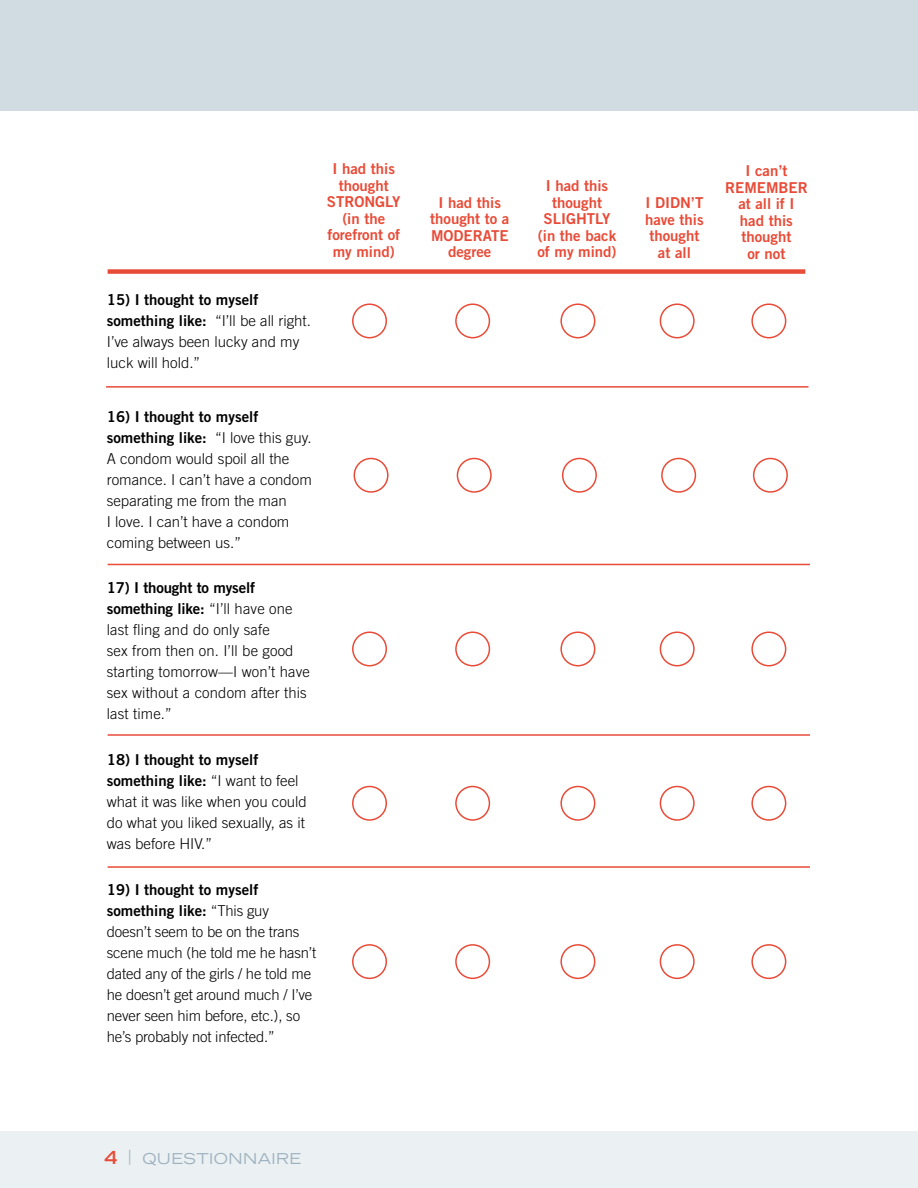
<style>
.page{position:relative;width:918px;height:1188px;background:#fff}
.page>*{position:absolute;margin:0;border:0;box-sizing:border-box;transform-origin:0 0}
.t1{font:300 15px/21px "Trade Gothic";color:#000}
.t2{font:15px/16.5px "Trade Gothic Bold Two";color:#e84b37;text-align:center}
.t3{font:expanded 15px "Trade Gothic LH";letter-spacing:.03em;color:#9db2c0}
.s1{font-family:"Trade Gothic Bold Two";font-weight:400}
.s2{font-weight:700;font-size:18px;color:#e84b37}
</style>
<div class="page">
<div style="left:108px;top:269px;width:697px;height:5px;background:#e84b37"></div>
<div style="left:352px;top:303px;width:35px;height:35px;border:2px solid #e84b37;border-radius:50%"></div>
<div style="left:455px;top:303px;width:35px;height:35px;border:2px solid #e84b37;border-radius:50%"></div>
<div style="left:560px;top:303px;width:35px;height:35px;border:2px solid #e84b37;border-radius:50%"></div>
<div style="left:660px;top:303px;width:35px;height:35px;border:2px solid #e84b37;border-radius:50%"></div>
<div style="left:751px;top:303px;width:35px;height:35px;border:2px solid #e84b37;border-radius:50%"></div>
<div style="left:354px;top:458px;width:35px;height:35px;border:2px solid #e84b37;border-radius:50%"></div>
<div style="left:457px;top:458px;width:35px;height:35px;border:2px solid #e84b37;border-radius:50%"></div>
<div style="left:562px;top:458px;width:35px;height:35px;border:2px solid #e84b37;border-radius:50%"></div>
<div style="left:661px;top:458px;width:35px;height:35px;border:2px solid #e84b37;border-radius:50%"></div>
<div style="left:753px;top:458px;width:35px;height:35px;border:2px solid #e84b37;border-radius:50%"></div>
<div style="left:352px;top:631px;width:35px;height:35px;border:2px solid #e84b37;border-radius:50%"></div>
<div style="left:455px;top:631px;width:35px;height:35px;border:2px solid #e84b37;border-radius:50%"></div>
<div style="left:560px;top:631px;width:35px;height:35px;border:2px solid #e84b37;border-radius:50%"></div>
<div style="left:660px;top:631px;width:35px;height:35px;border:2px solid #e84b37;border-radius:50%"></div>
<div style="left:751px;top:631px;width:35px;height:35px;border:2px solid #e84b37;border-radius:50%"></div>
<div style="left:352px;top:786px;width:35px;height:35px;border:2px solid #e84b37;border-radius:50%"></div>
<div style="left:455px;top:786px;width:35px;height:35px;border:2px solid #e84b37;border-radius:50%"></div>
<div style="left:560px;top:786px;width:35px;height:35px;border:2px solid #e84b37;border-radius:50%"></div>
<div style="left:660px;top:786px;width:35px;height:35px;border:2px solid #e84b37;border-radius:50%"></div>
<div style="left:751px;top:786px;width:35px;height:35px;border:2px solid #e84b37;border-radius:50%"></div>
<hr style="left:106px;top:386px;width:702px;height:2px;background:#e84b37">
<hr style="left:108px;top:564px;width:702px;height:1px;background:#e84b37">
<hr style="left:108px;top:734px;width:702px;height:2px;background:#e84b37">
<hr style="left:108px;top:866px;width:702px;height:2px;background:#e84b37">
<div style="left:352px;top:944px;width:35px;height:35px;border:2px solid #e84b37;border-radius:50%"></div>
<div style="left:455px;top:944px;width:35px;height:35px;border:2px solid #e84b37;border-radius:50%"></div>
<div style="left:560px;top:944px;width:35px;height:35px;border:2px solid #e84b37;border-radius:50%"></div>
<div style="left:660px;top:944px;width:35px;height:35px;border:2px solid #e84b37;border-radius:50%"></div>
<div style="left:751px;top:944px;width:35px;height:35px;border:2px solid #e84b37;border-radius:50%"></div>
<div style="left:0;top:0;width:918px;height:110px;background:#d1dbe2"></div>
<div style="left:0;top:1132px;width:918px;height:56px;background:#ebf0f2"></div>
<p class="t1" style="left:107px;top:289px;width:206px"><span class="s1">15) I thought to myself something like:</span> “I’ll be all right.<br>I’ve always been lucky and my luck will hold.”</p>
<p class="t2" style="left:333px;top:161px;width:64px">I had this</p>
<p class="t2" style="left:339px;top:177px;width:52px">thought</p>
<p class="t2" style="left:327px;top:194px;width:75px">STRONGLY</p>
<p class="t2" style="left:327px;top:210px;width:74px">(in the forefront of</p>
<p class="t2" style="left:333px;top:243px;width:64px">my mind)</p>
<p class="t1" style="left:107px;top:405px;width:207px"><span class="s1">16) I thought to myself something like:</span> “I love this guy.<br>A condom would spoil all the romance. I can’t have a condom separating me from the man<br>I love. I can’t have a condom coming between us.”</p>
<p class="t1" style="left:107px;top:577px;width:205px"><span class="s1">17) I thought to myself something like:</span> “I’ll have one last fling and do only safe<br>sex from then on. I’ll be good starting tomorrow—I won’t have sex without a condom after this last time.”</p>
<p class="t1" style="left:107px;top:749px;width:202px"><span class="s1">18) I thought to myself something like:</span> “I want to feel what it was like when you could do what you liked sexually, as it was before HIV.”</p>
<p class="t1" style="left:107px;top:879px;width:211px"><span class="s1">19) I thought to myself something like:</span> “This guy doesn’t seem to be on the trans scene much (he told me he hasn’t dated any of the girls / he told me he doesn’t get around much / I’ve never seen him before, etc.), so he’s probably not infected.”</p>
<p class="t2" style="left:439px;top:194px;width:64px">I had this</p>
<p class="t2" style="left:430px;top:210px;width:81px;text-align:left">thought to a<br>MODERATE</p>
<p class="t2" style="left:448px;top:243px;width:45px">degree</p>
<p class="t2" style="left:546px;top:177px;width:64px">I had this</p>
<p class="t2" style="left:552px;top:194px;width:52px">thought</p>
<p class="t2" style="left:537px;top:210px;width:81px">SLIGHTLY (in the back of my mind)</p>
<p class="t2" style="left:645px;top:194px;width:60px;text-align:justify">I DIDN’T have this thought</p>
<p class="t2" style="left:658px;top:244px;width:34px">at all</p>
<p class="t2" style="left:725px;top:162px;width:84px">I can’t<br>REMEMBER at all if I had this thought</p>
<p class="t2" style="left:747px;top:245px;width:39px">or not</p>
<p class="t3" style="left:104px;top:1149px;width:198px"><span class="s2">4</span> | QUESTIONNAIRE</p>
</div>
